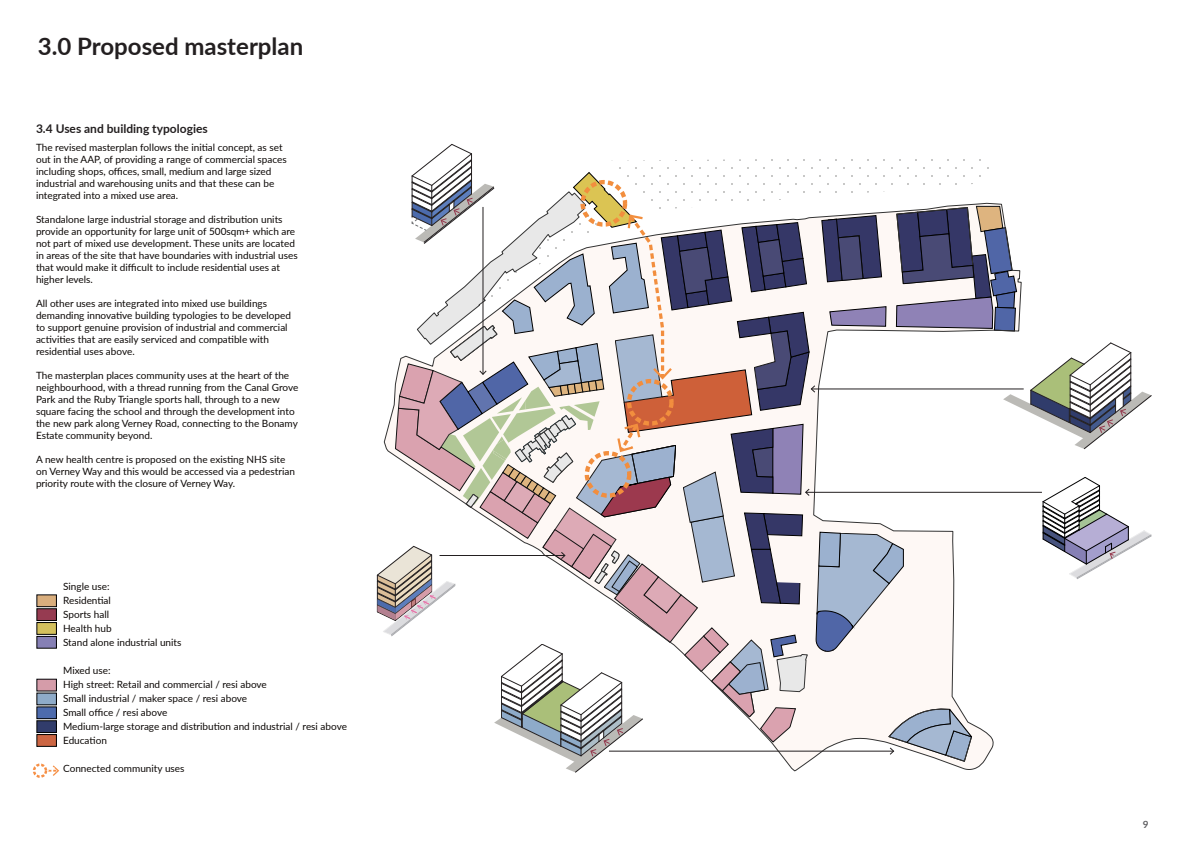
<style>
.page{position:relative;width:1191px;height:842px;background:#fff}
.page>*{position:absolute;margin:0;border:0;box-sizing:border-box;transform-origin:0 0}
.Heading{font:700 24px "Lato";color:#231f20}
.Subheading{font:700 12px "Lato";color:#231f20}
.BodyText{font:10px/12px "Lato";color:#0c0806}
.t1{font:700 10px "Lato";color:#616164}
</style>
<div class="page">
<div style="left:37px;top:595px;width:19px;height:12px;background:#d9ae7d"></div>
<div style="left:37px;top:595px;width:19px;height:12px;border:1px solid #020307"></div>
<div style="left:37px;top:622px;width:19px;height:12px;background:#d3c05d"></div>
<div style="left:37px;top:622px;width:19px;height:12px;border:1px solid #000001"></div>
<div style="left:37px;top:636px;width:19px;height:12px;background:#8680b5"></div>
<div style="left:37px;top:636px;width:19px;height:12px;border:1px solid #000001"></div>
<div style="left:37px;top:609px;width:19px;height:11px;background:#963b51"></div>
<div style="left:37px;top:609px;width:19px;height:12px;border:1px solid #000001"></div>
<div style="left:37px;top:734px;width:19px;height:12px;background:#cc6643"></div>
<div style="left:37px;top:734px;width:19px;height:12px;border:1px solid #000001"></div>
<div style="left:37px;top:679px;width:19px;height:12px;background:#d59ca9"></div>
<div style="left:37px;top:693px;width:19px;height:12px;background:#8eabc9"></div>
<div style="left:37px;top:707px;width:19px;height:12px;background:#4d6bad"></div>
<div style="left:37px;top:707px;width:19px;height:12px;border:1px solid #000001"></div>
<div style="left:37px;top:721px;width:19px;height:11px;background:#313c6b"></div>
<div style="left:37px;top:721px;width:19px;height:12px;border:1px solid #000001"></div>
<div style="left:33px;top:763px;width:14px;height:15px;border:2px dashed #bfbfbf;border-radius:50%"></div>
<svg style="left:48px;top:765px;width:11px;height:11px"></svg>
<svg style="left:376px;top:144px;width:776px;height:629px"></svg>
<p class="Heading" style="left:38px;top:29px;width:267px">3.0 Proposed masterplan</p>
<p class="Subheading" style="left:36px;top:120px;width:173px">3.4 Uses and building typologies</p>
<p class="BodyText" style="left:36px;top:141px;width:252px">The revised masterplan follows the initial concept, as set out in the AAP, of providing a range of commercial spaces including shops, offices, small, medium and large sized industrial and warehousing units and that these can be integrated into a mixed use area.</p>
<p class="BodyText" style="left:36px;top:213px;width:263px">Standalone large industrial storage and distribution units provide an opportunity for large unit of 500sqm+ which are not part of mixed use development. These units are located in areas of the site that have boundaries with industrial uses that would make it difficult to include residential uses at higher levels.</p>
<p class="BodyText" style="left:36px;top:297px;width:256px">All other uses are integrated into mixed use buildings demanding innovative building typologies to be developed to support genuine provision of industrial and commercial activities that are easily serviced and compatible with residential uses above.</p>
<p class="BodyText" style="left:36px;top:369px;width:264px">The masterplan places community uses at the heart of the neighbourhood, with a thread running from the Canal Grove Park and the Ruby Triangle sports hall, through to a new square facing the school and through the development into the new park along Verney Road, connecting to the Bonamy Estate community beyond.</p>
<p class="BodyText" style="left:36px;top:453px;width:260px">A new health centre is proposed on the existing NHS site on Verney Way and this would be accessed via a pedestrian priority route with the closure of Verney Way.</p>
<p class="BodyText" style="left:63px;top:580px;width:48px">Single use:</p>
<p class="BodyText" style="left:63px;top:594px;width:49px">Residential</p>
<p class="BodyText" style="left:63px;top:608px;width:47px">Sports hall</p>
<p class="BodyText" style="left:63px;top:622px;width:50px">Health hub</p>
<p class="BodyText" style="left:63px;top:636px;width:120px">Stand alone industrial units</p>
<p class="BodyText" style="left:63px;top:664px;width:49px">Mixed use:</p>
<p class="BodyText" style="left:63px;top:678px;width:205px">High street: Retail and commercial / resi above</p>
<p class="BodyText" style="left:63px;top:692px;width:186px">Small industrial / maker space / resi above</p>
<p class="BodyText" style="left:63px;top:706px;width:106px">Small office / resi above</p>
<p class="BodyText" style="left:63px;top:720px;width:285px">Medium-large storage and distribution and industrial / resi above</p>
<p class="BodyText" style="left:63px;top:734px;width:45px">Education</p>
<p class="BodyText" style="left:63px;top:762px;width:123px">Connected community uses</p>
<p class="t1" style="left:1142px;top:816px;width:7px">9</p>
</div>
